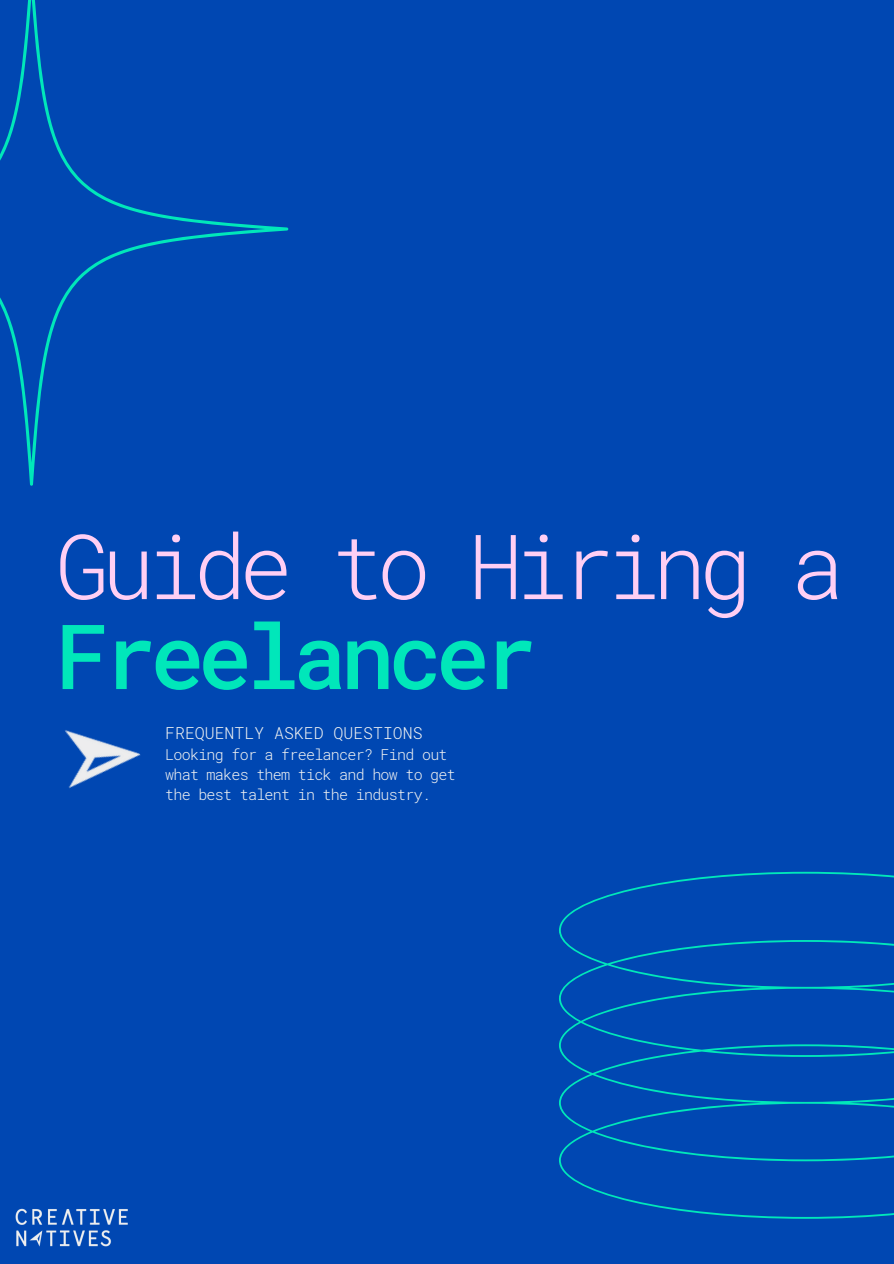
<style>
.page{position:relative;width:894px;height:1264px;background:#fff}
.page>*{position:absolute;margin:0;border:0;box-sizing:border-box;transform-origin:0 0}
.t1{font:300 90px "Roboto Mono";letter-spacing:-.09em;color:#ffcff4}
.t2{font:500 90px "Roboto Mono";letter-spacing:-.07em;color:#00e7ba}
.t3{font:300 16.5px "Roboto Mono";color:#f1f2f2}
.t4{font:300 15px/20.2px "Roboto Mono";letter-spacing:-.05em;color:#f1f2f2}
</style>
<div class="page">
<div style="left:0;top:0;width:893px;height:1263px;background:#0047b2"></div>
<svg style="left:0;top:0;width:288px;height:485px"></svg>
<svg style="left:559px;top:871px;width:334px;height:347px"></svg>
<img style="left:65px;top:730px;width:76px;height:59px">
<img style="left:15px;top:1208px;width:113px;height:39px">
<p class="t1" style="left:55px;top:505px;width:790px">Guide to Hiring a</p>
<h2 class="t2" style="left:55px;top:594px;width:483px">Freelancer</h2>
<p class="t3" style="left:165px;top:721px;width:259px">FREQUENTLY ASKED QUESTIONS</p>
<h3 class="t4" style="left:165px;top:743px;width:292px">Looking for a freelancer? Find out what makes them tick and how to get the best talent in the industry.</h3>
</div>
